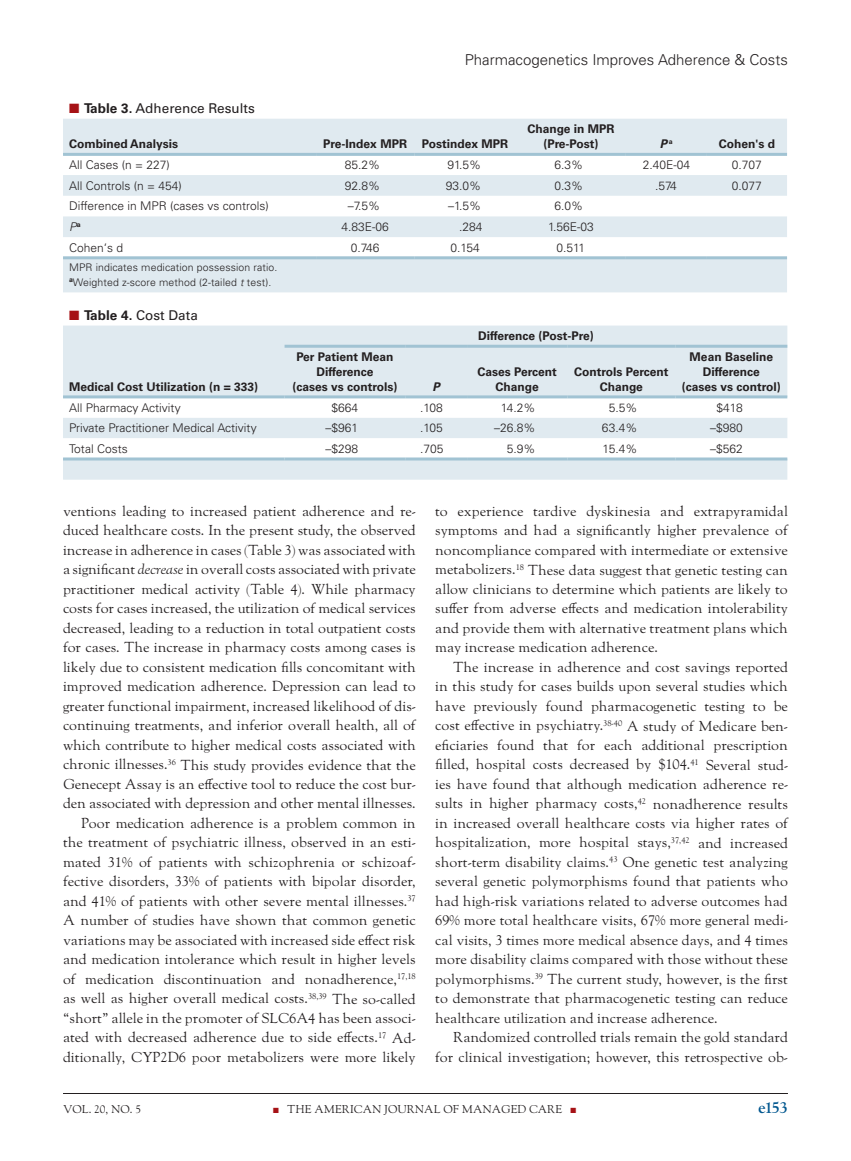
<style>
.page{position:relative;width:851px;height:1161px;background:#fff}
.page>*{position:absolute;margin:0;border:0;box-sizing:border-box;transform-origin:0 0}
.t1{font:700 16.5px "LTC Goudy Oldstyle Pro";color:#00578f}
.t2{font:300 15px "Univers LT Std";color:#231f20}
.t3{font:14.25px/19.5px "LTC Goudy Oldstyle Pro";letter-spacing:-.005em;color:#231f20;text-align:right}
.t4{font:13.5px "Univers LT Std";color:#231f20}
.t5{font:300 12px "Univers LT Std";color:#231f20}
.t6{font:700 12px/15px "Univers LT Std";color:#231f20;text-align:center}
.t7{font:italic 700 12px "Univers LT Std";color:#231f20}
.t8{font:italic 300 12px "Univers LT Std";color:#231f20}
.t9{font:11.25px "LTC Goudy Oldstyle Pro";color:#231f20}
.t10{font:300 10.5px/15px "Univers LT Std";letter-spacing:.01em;color:#231f20}
.s1{color:#a61216}
.s2{font-weight:700}
.s3{font-style:italic}
</style>
<div class="page">
<hr style="left:63px;top:1093px;width:725px;height:1px;background:#231f20">
<svg style="left:63px;top:119px;width:724px;height:173px;fill:#e0eaf0"></svg>
<hr style="left:63px;top:153px;width:253px;height:3px;background:#a1c3d3">
<hr style="left:316px;top:153px;width:98px;height:3px;background:#a1c3d3">
<hr style="left:414px;top:153px;width:102px;height:3px;background:#a1c3d3">
<hr style="left:516px;top:153px;width:109px;height:3px;background:#a1c3d3">
<hr style="left:626px;top:153px;width:80px;height:3px;background:#a1c3d3">
<hr style="left:706px;top:153px;width:81px;height:3px;background:#a1c3d3">
<hr style="left:63px;top:256px;width:253px;height:3px;background:#a1c3d3">
<hr style="left:316px;top:256px;width:98px;height:3px;background:#a1c3d3">
<hr style="left:414px;top:256px;width:102px;height:3px;background:#a1c3d3">
<hr style="left:516px;top:256px;width:109px;height:3px;background:#a1c3d3">
<hr style="left:626px;top:256px;width:80px;height:3px;background:#a1c3d3">
<hr style="left:706px;top:256px;width:81px;height:3px;background:#a1c3d3">
<div style="left:63px;top:326px;width:724px;height:154px;background:#e0eaf0"></div>
<svg style="left:63px;top:398px;width:724px;height:59px"></svg>
<hr style="left:284px;top:345px;width:121px;height:3px;background:#a1c3d3">
<hr style="left:405px;top:345px;width:62px;height:3px;background:#a1c3d3">
<hr style="left:467px;top:345px;width:100px;height:3px;background:#a1c3d3">
<hr style="left:567px;top:345px;width:108px;height:3px;background:#a1c3d3">
<hr style="left:675px;top:345px;width:112px;height:3px;background:#a1c3d3">
<hr style="left:63px;top:395px;width:221px;height:3px;background:#a1c3d3">
<hr style="left:284px;top:395px;width:121px;height:3px;background:#a1c3d3">
<hr style="left:405px;top:395px;width:62px;height:3px;background:#a1c3d3">
<hr style="left:467px;top:395px;width:100px;height:3px;background:#a1c3d3">
<hr style="left:567px;top:395px;width:108px;height:3px;background:#a1c3d3">
<hr style="left:675px;top:395px;width:112px;height:3px;background:#a1c3d3">
<hr style="left:63px;top:457px;width:221px;height:3px;background:#a1c3d3">
<hr style="left:284px;top:457px;width:121px;height:3px;background:#a1c3d3">
<hr style="left:405px;top:457px;width:62px;height:3px;background:#a1c3d3">
<hr style="left:467px;top:457px;width:100px;height:3px;background:#a1c3d3">
<hr style="left:567px;top:457px;width:108px;height:3px;background:#a1c3d3">
<hr style="left:675px;top:457px;width:112px;height:3px;background:#a1c3d3">
<p class="t2" style="left:465px;top:51px;width:324px">Pharmacogenetics Improves Adherence &amp; Costs</p>
<p class="t4" style="left:69px;top:100px;width:187px"><span class="s1">■</span> <span class="s2">Table 3.</span> Adherence Results</p>
<p class="t6" style="left:69px;top:137px;width:111px">Combined Analysis</p>
<p class="t6" style="left:323px;top:137px;width:186px">Pre-Index MPR Postindex MPR</p>
<p class="t6" style="left:527px;top:122px;width:89px">Change in MPR (Pre-Post)</p>
<p class="t7" style="left:660px;top:137px;width:14px">P<sup>a</sup></p>
<p class="t6" style="left:718px;top:137px;width:58px">Cohen's d</p>
<p class="t5" style="left:69px;top:158px;width:102px">All Cases (n = 227)</p>
<p class="t5" style="left:345px;top:158px;width:37px">85.2%</p>
<p class="t5" style="left:447px;top:158px;width:35px">91.5%</p>
<p class="t5" style="left:554px;top:158px;width:30px">6.3%</p>
<p class="t5" style="left:642px;top:158px;width:49px">2.40E-04</p>
<p class="t5" style="left:731px;top:158px;width:32px">0.707</p>
<p class="t5" style="left:69px;top:178px;width:114px">All Controls (n = 454)</p>
<p class="t5" style="left:345px;top:178px;width:37px">92.8%</p>
<p class="t5" style="left:446px;top:178px;width:37px">93.0%</p>
<p class="t5" style="left:554px;top:178px;width:30px">0.3%</p>
<p class="t5" style="left:655px;top:178px;width:23px">.574</p>
<p class="t5" style="left:731px;top:178px;width:32px">0.077</p>
<p class="t5" style="left:69px;top:199px;width:201px">Difference in MPR (cases vs controls)</p>
<p class="t5" style="left:348px;top:199px;width:34px">–7.5%</p>
<p class="t5" style="left:448px;top:199px;width:34px">–1.5%</p>
<p class="t5" style="left:554px;top:199px;width:30px">6.0%</p>
<p class="t8" style="left:69px;top:220px;width:13px">P<sup>a</sup></p>
<p class="t5" style="left:341px;top:220px;width:49px">4.83E-06</p>
<p class="t5" style="left:459px;top:220px;width:25px">.284</p>
<p class="t5" style="left:548px;top:220px;width:47px">1.56E-03</p>
<p class="t5" style="left:69px;top:240px;width:56px">Cohen‘s d</p>
<p class="t5" style="left:351px;top:240px;width:30px">0.746</p>
<p class="t5" style="left:450px;top:240px;width:31px">0.154</p>
<p class="t5" style="left:556px;top:240px;width:30px">0.511</p>
<p class="t10" style="left:69px;top:260px;width:210px">MPR indicates medication possession ratio. <sup>a</sup>Weighted z-score method (2-tailed <span class="s3">t</span> test).</p>
<p class="t4" style="left:69px;top:307px;width:130px"><span class="s1">■</span> <span class="s2">Table 4.</span> Cost Data</p>
<p class="t6" style="left:478px;top:329px;width:117px">Difference (Post-Pre)</p>
<p class="t6" style="left:69px;top:379px;width:191px">Medical Cost Utilization (n = 333)</p>
<p class="t6" style="left:292px;top:349px;width:107px">Per Patient Mean<br>Difference<br>(cases vs controls)</p>
<p class="t7" style="left:432px;top:380px;width:9px">P</p>
<p class="t6" style="left:477px;top:364px;width:81px">Cases Percent<br>Change</p>
<p class="t6" style="left:574px;top:364px;width:96px">Controls Percent<br>Change</p>
<p class="t6" style="left:681px;top:349px;width:101px">Mean Baseline<br>Difference<br>(cases vs control)</p>
<p class="t5" style="left:69px;top:400px;width:113px">All Pharmacy Activity</p>
<p class="t5" style="left:331px;top:400px;width:28px">$664</p>
<p class="t5" style="left:420px;top:400px;width:24px">.108</p>
<p class="t5" style="left:501px;top:400px;width:36px">14.2%</p>
<p class="t5" style="left:608px;top:400px;width:30px">5.5%</p>
<p class="t5" style="left:716px;top:400px;width:28px">$418</p>
<p class="t5" style="left:69px;top:421px;width:189px">Private Practitioner Medical Activity</p>
<p class="t5" style="left:325px;top:421px;width:34px">–$961</p>
<p class="t5" style="left:420px;top:421px;width:24px">.105</p>
<p class="t5" style="left:494px;top:421px;width:43px">–26.8%</p>
<p class="t5" style="left:602px;top:421px;width:37px">63.4%</p>
<p class="t5" style="left:710px;top:421px;width:34px">–$980</p>
<p class="t5" style="left:69px;top:442px;width:60px">Total Costs</p>
<p class="t5" style="left:325px;top:442px;width:34px">–$298</p>
<p class="t5" style="left:420px;top:442px;width:25px">.705</p>
<p class="t5" style="left:507px;top:442px;width:30px">5.9%</p>
<p class="t5" style="left:602px;top:442px;width:36px">15.4%</p>
<p class="t5" style="left:710px;top:442px;width:34px">–$562</p>
<p class="t3" style="left:63px;top:502px;width:354px">ventions leading to increased patient adherence and re&shy;duced healthcare costs. In the present study, the observed increase in adherence in cases (Table 3) was associated with a significant <span class="s3">decrease</span> in overall costs associated with private practitioner medical activity (Table 4). While pharmacy costs for cases increased, the utilization of medical services decreased, leading to a reduction in total outpatient costs for cases. The increase in pharmacy costs among cases is likely due to consistent medication fills concomitant with improved medication adherence. Depression can lead to greater functional impairment, increased likelihood of dis&shy;continuing treatments, and inferior overall health, all of which contribute to higher medical costs associated with chronic illnesses.<sup>36</sup> This study provides evidence that the Genecept Assay is an effective tool to reduce the cost bur&shy;den associated with depression and other mental illnesses.<br>Poor medication adherence is a problem common in the treatment of psychiatric illness, observed in an esti&shy;mated 31% of patients with schizophrenia or schizoaf&shy;fective disorders, 33% of patients with bipolar disorder, and 41% of patients with other severe mental illnesses.<sup>37<br></sup>A number of studies have shown that common genetic variations may be associated with increased side effect risk and medication intolerance which result in higher levels of medication discontinuation and nonadherence,<sup>17,18 </sup>as well as higher overall medical costs.<sup>38,39</sup> The so-called “short” allele in the promoter of SLC6A4 has been associ&shy;ated with decreased adherence due to side effects.<sup>17</sup> Ad&shy;ditionally, CYP2D6 poor metabolizers were more likely</p>
<p class="t3" style="left:435px;top:502px;width:354px;text-align:justify">to experience tardive dyskinesia and extrapyramidal symptoms and had a significantly higher prevalence of noncompliance compared with intermediate or extensive metabolizers.<sup>18</sup> These data suggest that genetic testing can allow clinicians to determine which patients are likely to suffer from adverse effects and medication intolerability and provide them with alternative treatment plans which may increase medication adherence.</p>
<p class="t3" style="left:435px;top:658px;width:354px;text-align:justify;text-indent:18px">The increase in adherence and cost savings reported in this study for cases builds upon several studies which have previously found pharmacogenetic testing to be cost effective in psychiatry.<sup>38-40</sup> A study of Medicare ben&shy;eficiaries found that for each additional prescription filled, hospital costs decreased by $104.<sup>41</sup> Several stud&shy;ies have found that although medication adherence re&shy;sults in higher pharmacy costs,<sup>42</sup> nonadherence results in increased overall healthcare costs via higher rates of hospitalization, more hospital stays,<sup>37,42</sup> and increased short-term disability claims.<sup>43</sup> One genetic test analyzing several genetic polymorphisms found that patients who had high-risk variations related to adverse outcomes had 69% more total healthcare visits, 67% more general medi&shy;cal visits, 3 times more medical absence days, and 4 times more disability claims compared with those without these polymorphisms.<sup>39</sup> The current study, however, is the first to demonstrate that pharmacogenetic testing can reduce healthcare utilization and increase adherence.</p>
<p class="t3" style="left:435px;top:1029px;width:354px">Randomized controlled trials remain the gold standard for clinical investigation; however, this retrospective ob-</p>
<p class="t9" style="left:63px;top:1103px;width:80px">VOL. 20, NO. 5</p>
<p class="t9" style="left:273px;top:1103px;width:304px"><span class="s1">■</span> THE AMERICAN JOURNAL OF MANAGED CARE <span class="s1">■</span></p>
<p class="t1" style="left:758px;top:1099px;width:30px">e153</p>
</div>
